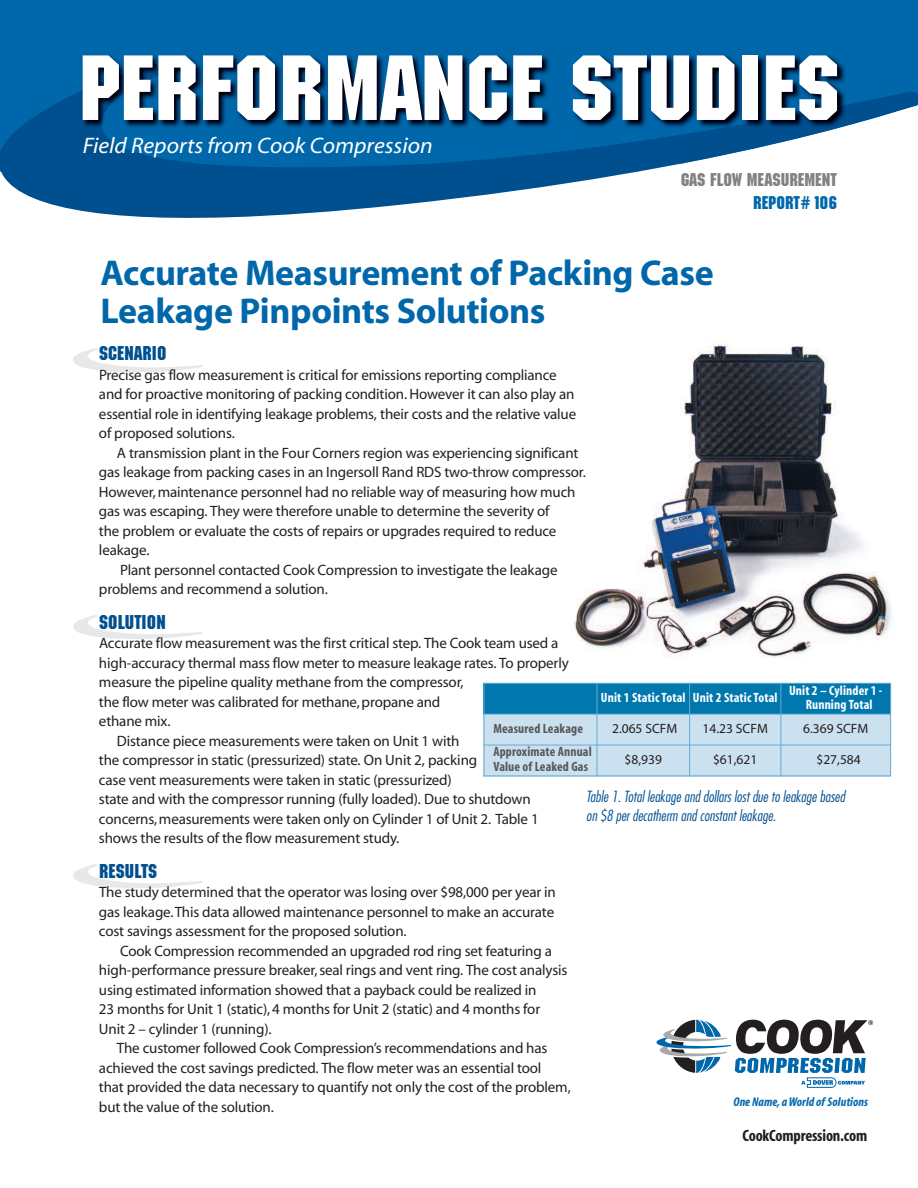
<style>
.page{position:relative;width:918px;height:1188px;background:#fff}
.page>*{position:absolute;margin:0;border:0;box-sizing:border-box;transform-origin:0 0}
.t1{font:90px "Machine";color:#fff;scale:1.05 1}
.t2{font:700 36px/37.5px "Myriad";letter-spacing:-.01em;color:#0067ab}
.t3{font:italic 22.5px "Myriad";color:#fff;scale:1.05 1}
.t4{font:19.5px "Machine";letter-spacing:.01em;color:#004f8f}
.t5{font:18px "Machine";color:#808285}
.t6{font:18px "Machine";color:#0067ab}
.t7{font:700 condensed 16.5px "Myriad";letter-spacing:-.01em;color:#231f20}
.t8{font:15px/19.5px "Myriad";letter-spacing:-.01em;color:#231f20}
.t9{font:italic 300 condensed 15px/19.5px "Futura";color:#004f8f}
.t10{font:700 condensed 13.5px/13.5px "Myriad";letter-spacing:.01em;color:#fff;text-align:center}
.t11{font:700 condensed 13.5px/15px "Myriad";letter-spacing:.01em;color:#57585a}
.t12{font:13.5px "Myriad";color:#231f20}
.t13{font:italic 700 condensed 12.75px "Myriad";color:#0067ab}
</style>
<div class="page">
<div style="left:0;top:0;width:918px;height:23px;background:#0067ab"></div>
<svg style="left:0;top:164px;width:679px;height:54px;fill:#004f8f"></svg>
<img style="left:0;top:23px;width:918px;height:141px">
<img style="left:432px;top:92px;width:486px;height:72px">
<img style="left:0;top:63px;width:199px;height:101px">
<svg style="left:656px;top:1020px;width:217px;height:68px"></svg>
<img style="left:573px;top:343px;width:319px;height:315px">
<svg style="left:73px;top:348px;width:129px;height:24px"></svg>
<svg style="left:73px;top:615px;width:129px;height:24px"></svg>
<svg style="left:73px;top:864px;width:129px;height:24px"></svg>
<div style="left:484px;top:683px;width:113px;height:31px;background:#0078ae"></div>
<div style="left:597px;top:683px;width:93px;height:31px;background:#0078ae"></div>
<div style="left:690px;top:683px;width:91px;height:31px;background:#0078ae"></div>
<div style="left:781px;top:683px;width:110px;height:31px;background:#0078ae"></div>
<div style="left:484px;top:714px;width:113px;height:31px;background:#cce1f0"></div>
<div style="left:597px;top:714px;width:93px;height:31px;background:#cce1f0"></div>
<div style="left:690px;top:714px;width:91px;height:31px;background:#cce1f0"></div>
<div style="left:781px;top:714px;width:110px;height:31px;background:#cce1f0"></div>
<div style="left:484px;top:745px;width:113px;height:31px;background:#cce1f0"></div>
<div style="left:597px;top:745px;width:93px;height:31px;background:#cce1f0"></div>
<div style="left:690px;top:745px;width:91px;height:31px;background:#cce1f0"></div>
<div style="left:781px;top:745px;width:110px;height:31px;background:#cce1f0"></div>
<hr style="left:484px;top:683px;width:1px;height:93px;background:#65acd1">
<hr style="left:597px;top:683px;width:1px;height:93px;background:#65acd1">
<hr style="left:689px;top:683px;width:1px;height:93px;background:#65acd1">
<hr style="left:781px;top:683px;width:1px;height:93px;background:#65acd1">
<hr style="left:890px;top:683px;width:1px;height:93px;background:#65acd1">
<hr style="left:484px;top:683px;width:407px;height:1px;background:#65acd1">
<hr style="left:484px;top:714px;width:407px;height:1px;background:#65acd1">
<hr style="left:484px;top:745px;width:407px;height:1px;background:#65acd1">
<hr style="left:484px;top:776px;width:407px;height:1px;background:#65acd1">
<h1 class="t1" style="left:78px;top:55px;width:727px">PERFORMANCE STUDIES</h1>
<h3 class="t3" style="left:83px;top:137px;width:335px">Field Reports from Cook Compression</h3>
<p class="t5" style="left:681px;top:173px;width:157px">GAS FLOW MEASUREMENT</p>
<p class="t6" style="left:753px;top:196px;width:85px">REPORT#106</p>
<h2 class="t2" style="left:100px;top:257px;width:615px">Accurate Measurement of Packing Case<br>Leakage Pinpoints Solutions</h2>
<h3 class="t4" style="left:99px;top:346px;width:69px">SCENARIO</h3>
<p class="t8" style="left:99px;top:366px;width:479px">Precise gas flow measurement is critical for emissions reporting compliance and for proactive monitoring of packing condition. However it can also play an essential role in identifying leakage problems, their costs and the relative value of proposed solutions.</p>
<p class="t8" style="left:117px;top:444px;width:463px">A transmission plant in the Four Corners region was experiencing significant</p>
<p class="t8" style="left:99px;top:464px;width:488px">gas leakage from packing cases in an Ingersoll Rand RDS two-throw compressor.</p>
<p class="t8" style="left:99px;top:483px;width:478px">However,maintenance personnel had no reliable way of measuring how much</p>
<p class="t8" style="left:99px;top:503px;width:452px">gas was escaping. They were therefore unable to determine the severity of</p>
<p class="t8" style="left:99px;top:522px;width:459px">the problem or evaluate the costs of repairs or upgrades required to reduce</p>
<p class="t8" style="left:99px;top:542px;width:52px">leakage.</p>
<p class="t8" style="left:120px;top:561px;width:439px">Plant personnel contacted Cook Compression to investigate the leakage</p>
<p class="t8" style="left:99px;top:581px;width:230px">problems and recommend a solution.</p>
<h3 class="t4" style="left:99px;top:615px;width:68px">SOLUTION</h3>
<p class="t8" style="left:99px;top:635px;width:461px">Accurate flow measurement was the first critical step. The Cook team used a</p>
<p class="t8" style="left:99px;top:654px;width:471px">high-accuracy thermal mass flow meter to measure leakage rates. To properly</p>
<p class="t8" style="left:99px;top:674px;width:366px">measure the pipeline quality methane from the compressor,</p>
<p class="t8" style="left:99px;top:693px;width:343px">the flow meter was calibrated for methane,propane and</p>
<p class="t8" style="left:99px;top:713px;width:73px">ethane mix.</p>
<p class="t8" style="left:117px;top:732px;width:344px">Distance piece measurements were taken on Unit 1 with</p>
<p class="t8" style="left:99px;top:752px;width:380px">the compressor in static (pressurized) state. On Unit 2, packing</p>
<p class="t8" style="left:99px;top:771px;width:354px">case vent measurements were taken in static (pressurized)</p>
<p class="t8" style="left:99px;top:791px;width:433px">state and with the compressor running (fully loaded). Due to shutdown</p>
<p class="t8" style="left:99px;top:810px;width:441px">concerns,measurements were taken only on Cylinder 1 of Unit 2. Table 1</p>
<p class="t8" style="left:99px;top:830px;width:302px">shows the results of the flow measurement study.</p>
<h3 class="t4" style="left:99px;top:864px;width:60px">RESULTS</h3>
<p class="t8" style="left:99px;top:884px;width:458px;text-align:justify">The study determined that the operator was losing over $98,000 per year in gas leakage.This data allowed maintenance personnel to make an accurate cost savings assessment for the proposed solution.</p>
<p class="t8" style="left:99px;top:942px;width:470px;text-indent:21px">Cook Compression recommended an upgraded rod ring set featuring a high-performance pressure breaker,seal rings and vent ring. The cost analysis using estimated information showed that a payback could be realized in<br>23 months for Unit 1 (static),4 months for Unit 2 (static) and 4 months for Unit 2 – cylinder 1 (running).</p>
<p class="t8" style="left:99px;top:1040px;width:473px;text-indent:18px">The customer followed Cook Compression’s recommendations and has achieved the cost savings predicted. The flow meter was an essential tool<br>that provided the data necessary to quantify not only the cost of the problem, but the value of the solution.</p>
<p class="t10" style="left:601px;top:692px;width:178px">Unit 1 Static Total Unit 2 Static Total</p>
<p class="t10" style="left:789px;top:685px;width:95px">Unit 2 – Cylinder 1 -<br>Running Total</p>
<p class="t11" style="left:493px;top:722px;width:91px">Measured Leakage</p>
<p class="t12" style="left:612px;top:723px;width:67px">2.065 SCFM</p>
<p class="t12" style="left:703px;top:724px;width:67px">14.23 SCFM</p>
<p class="t12" style="left:803px;top:723px;width:67px">6.369 SCFM</p>
<p class="t11" style="left:493px;top:746px;width:100px">Approximate Annual<br>Value of Leaked Gas</p>
<p class="t12" style="left:625px;top:754px;width:39px">$8,939</p>
<p class="t12" style="left:713px;top:755px;width:46px">$61,621</p>
<p class="t12" style="left:816px;top:754px;width:46px">$27,584</p>
<p class="t9" style="left:586px;top:787px;width:260px">Table 1. Total leakage and dollars lost due to leakage based on $8 per decatherm and constant leakage.</p>
<p class="t13" style="left:734px;top:1098px;width:136px">One Name, aWorld of Solutions</p>
<p class="t7" style="left:743px;top:1130px;width:126px">CookCompression.com</p>
</div>
